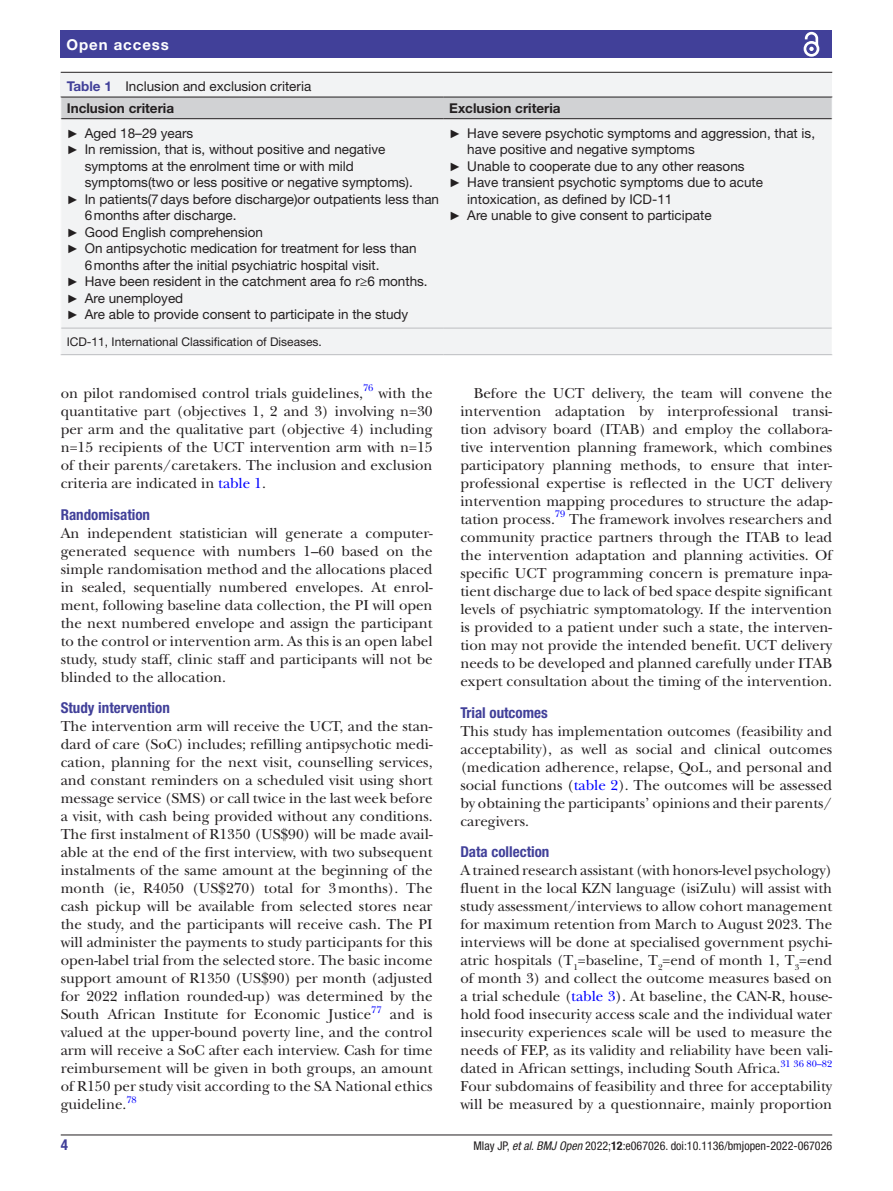
<style>
.page{position:relative;width:893px;height:1191px;background:#fff}
.page>*{position:absolute;margin:0;border:0;box-sizing:border-box;transform-origin:0 0}
.t1{font:15px/18px "New Baskerville";color:#231f20;text-align:justify}
.t2{font:700 condensed 15px "Helvetica Neue LT Std";color:#414099}
.t3{font:700 15px "Helvetica Neue LT Std";letter-spacing:.065em;color:#fff}
.t4{font:13.5px/22px "Helvetica Neue LT Std";color:#231f20}
.t5{font:700 13.5px "Helvetica Neue LT Std";color:#231f20}
.t6{font:condensed 12px "Helvetica Neue LT Std";color:#231f20}
.t7{font:12px "Helvetica Neue LT Std";color:#231f20}
.t8{font:9.9px "New Baskerville";color:#00f}
.s1{font-weight:700;color:#414099}
.s2{font-weight:700}
.s3{font-family:"Arial";font-size:12px}
.s4{color:#00f}
.s5{font-style:italic}
</style>
<div class="page">
<hr style="left:61px;top:1134px;width:771px;height:1px;background:#231f20">
<div style="left:61px;top:31px;width:771px;height:27px;background:#414099"></div>
<svg style="left:803px;top:31px;width:17px;height:26px"></svg>
<div style="left:61px;top:73px;width:771px;height:282px;background:#f2f3f4"></div>
<hr style="left:61px;top:72px;width:771px;height:1px;background:#231f20">
<hr style="left:443px;top:328px;width:389px;height:1px;background:#bcbdc0">
<hr style="left:61px;top:328px;width:382px;height:1px;background:#bcbdc0">
<hr style="left:61px;top:354px;width:382px;height:1px;background:#bcbdc0">
<hr style="left:443px;top:354px;width:389px;height:1px;background:#bcbdc0">
<svg style="left:60px;top:97px;width:773px;height:22px;background:#c6c7c9"></svg>
<p class="t3" style="left:66px;top:35px;width:104px">Open access</p>
<p class="t4" style="left:67px;top:75px;width:246px"><span class="s1">Table 1</span> Inclusion and exclusion criteria<br><span class="s2">Inclusion criteria</span></p>
<p class="t4" style="left:67px;top:121px;width:128px"><span class="s3">►</span> Aged 18–29 years</p>
<p class="t4" style="left:67px;top:138px;width:320px"><span class="s3">►</span> In remission, that is, without positive and negative</p>
<p class="t4" style="left:85px;top:154px;width:271px">symptoms at the enrolment time or with mild</p>
<p class="t4" style="left:85px;top:171px;width:330px">symptoms(two or less positive or negative symptoms).</p>
<p class="t4" style="left:67px;top:187px;width:374px"><span class="s3">►</span> In patients(7days before discharge)or outpatients less than</p>
<p class="t4" style="left:85px;top:204px;width:153px">6months after discharge.</p>
<p class="t4" style="left:67px;top:220px;width:198px"><span class="s3">►</span> Good English comprehension</p>
<p class="t4" style="left:67px;top:237px;width:351px"><span class="s3">►</span> On antipsychotic medication for treatment for less than</p>
<p class="t4" style="left:85px;top:253px;width:296px">6months after the initial psychiatric hospital visit.</p>
<p class="t4" style="left:67px;top:270px;width:362px"><span class="s3">►</span> Have been resident in the catchment area fo r≥6 months.</p>
<p class="t4" style="left:67px;top:286px;width:118px"><span class="s3">►</span> Are unemployed</p>
<p class="t4" style="left:67px;top:303px;width:343px"><span class="s3">►</span> Are able to provide consent to participate in the study</p>
<p class="t7" style="left:67px;top:334px;width:257px">ICD-11, International Classification of Diseases.</p>
<p class="t5" style="left:449px;top:99px;width:113px">Exclusion criteria</p>
<p class="t4" style="left:449px;top:121px;width:367px"><span class="s3">►</span> Have severe psychotic symptoms and aggression, that is,</p>
<p class="t4" style="left:467px;top:138px;width:229px">have positive and negative symptoms</p>
<p class="t4" style="left:449px;top:154px;width:297px"><span class="s3">►</span> Unable to cooperate due to any other reasons</p>
<p class="t4" style="left:449px;top:171px;width:315px"><span class="s3">►</span> Have transient psychotic symptoms due to acute</p>
<p class="t4" style="left:467px;top:187px;width:207px">intoxication, as defined by ICD-11</p>
<p class="t4" style="left:449px;top:204px;width:264px"><span class="s3">►</span> Are unable to give consent to participate</p>
<p class="t8" style="left:363px;top:382px;width:12px">76</p>
<p class="t1" style="left:61px;top:384px;width:373px;text-indent:318px">with the quantitative part (objectives 1, 2 and 3) involving n=30 per arm and the qualitative part (objective 4) including n=15 recipients of the UCT intervention arm with n=15 of their parents/caretakers. The inclusion and exclusion criteria are indicated in <span class="s4">table 1</span>.</p>
<p class="t2" style="left:61px;top:505px;width:91px">Randomisation</p>
<p class="t1" style="left:61px;top:524px;width:373px">An independent statistician will generate a computer&shy;generated sequence with numbers 1–60 based on the simple randomisation method and the allocations placed in sealed, sequentially numbered envelopes. At enrol&shy;ment, following baseline data collection, the PI will open the next numbered envelope and assign the participant to the control or intervention arm. As this is an open label study, study staff, clinic staff and participants will not be blinded to the allocation.</p>
<p class="t2" style="left:61px;top:699px;width:111px">Study intervention</p>
<p class="t1" style="left:61px;top:717px;width:373px">The intervention arm will receive the UCT, and the stan&shy;dard of care (SoC) includes; refilling antipsychotic medi&shy;cation, planning for the next visit, counselling services, and constant reminders on a scheduled visit using short message service (SMS) or call twice in the last week before a visit, with cash being provided without any conditions.<br>The first instalment of R1350 (US$90) will be made avail&shy;able at the end of the first interview, with two subsequent instalments of the same amount at the beginning of the month (ie, R4050 (US$270) total for 3months). The cash pickup will be available from selected stores near the study, and the participants will receive cash. The PI will administer the payments to study participants for this open-label trial from the selected store. The basic income support amount of R1350 (US$90) per month (adjusted for 2022 inflation rounded-up) was determined by the South African Institute for Economic Justice</p>
<p class="t1" style="left:61px;top:384px;width:304px">on pilot randomised control trials guidelines,</p>
<p class="t8" style="left:371px;top:1003px;width:12px">77</p>
<p class="t1" style="left:61px;top:1005px;width:373px;text-indent:329px">and is valued at the upper-bound poverty line, and the control arm will receive a SoC after each interview. Cash for time reimbursement will be given in both groups, an amount of R150 per study visit according to the SA National ethics guideline.</p>
<p class="t8" style="left:126px;top:1093px;width:12px">78</p>
<p class="t1" style="left:460px;top:384px;width:373px;text-indent:14px">Before the UCT delivery, the team will convene the intervention adaptation by interprofessional transi&shy;tion advisory board (ITAB) and employ the collabora&shy;tive intervention planning framework, which combines participatory planning methods, to ensure that inter&shy;professional expertise is reflected in the UCT delivery intervention mapping procedures to structure the adap&shy;tation process.</p>
<p class="t8" style="left:555px;top:508px;width:12px">79</p>
<p class="t1" style="left:460px;top:510px;width:373px;text-indent:109px">The framework involves researchers and community practice partners through the ITAB to lead the intervention adaptation and planning activities. Of specific UCT programming concern is premature inpa&shy;tient discharge due to lack of bed space despite significant levels of psychiatric symptomatology. If the intervention is provided to a patient under such a state, the interven&shy;tion may not provide the intended benefit. UCT delivery needs to be developed and planned carefully under ITAB expert consultation about the timing of the intervention.</p>
<p class="t2" style="left:460px;top:703px;width:89px">Trial outcomes</p>
<p class="t1" style="left:460px;top:722px;width:373px">This study has implementation outcomes (feasibility and acceptability), as well as social and clinical outcomes (medication adherence, relapse, QoL, and personal and social functions (<span class="s4">table 2</span>). The outcomes will be assessed by obtaining the participants’ opinions and their parents/ caregivers.</p>
<p class="t2" style="left:460px;top:843px;width:91px">Data collection</p>
<p class="t1" style="left:460px;top:861px;width:373px">A trained research assistant (with honors-level psychology) fluent in the local KZN language (isiZulu) will assist with study assessment/interviews to allow cohort management for maximum retention from March to August 2023. The interviews will be done at specialised government psychi&shy;atric hospitals (T<sub>1</sub>=baseline, T<sub>2</sub>=end of month 1, T<sub>3</sub>=end of month 3) and collect the outcome measures based on a trial schedule (<span class="s4">table 3</span>). At baseline, the CAN-R, house&shy;hold food insecurity access scale and the individual water insecurity experiences scale will be used to measure the needs of FEP, as its validity and reliability have been vali&shy;dated in African settings, including South Africa.</p>
<p class="t8" style="left:780px;top:1057px;width:53px">31 36 80–82</p>
<p class="t1" style="left:460px;top:1077px;width:373px">Four subdomains of feasibility and three for acceptability will be measured by a questionnaire, mainly proportion</p>
<p class="t2" style="left:61px;top:1135px;width:9px">4</p>
<p class="t6" style="left:473px;top:1138px;width:360px">Mlay JP, <span class="s5">et al</span>. <span class="s5">BMJ Open</span> 2022;<span class="s2">12</span>:e067026. doi:10.1136/bmjopen-2022-067026</p>
</div>
